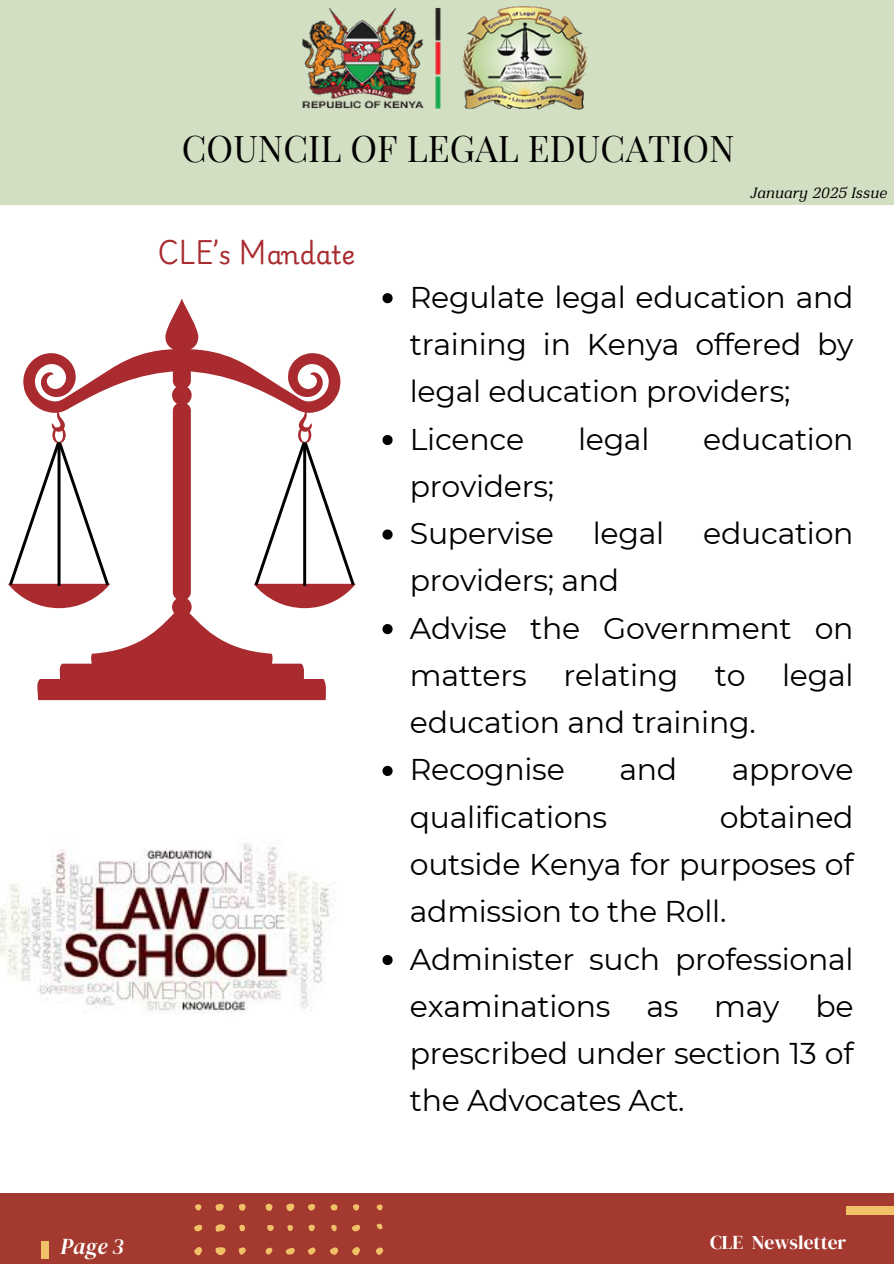
<style>
.page{position:relative;width:894px;height:1264px;background:#fff}
.page>*{position:absolute;margin:0;border:0;box-sizing:border-box;transform-origin:0 0}
.t1{font:36px "Playfair Display SC";color:#000}
.t2{font:30px/47.2px "Montserrat";letter-spacing:-.01em;color:#000;text-align:justify}
.t3{font:25.5px "Playwrite US Modern";color:#a92b2f}
.t4{font:italic 22.5px "DM Serif Display";color:#fff}
.t5{font:19.5px "DM Serif Display";color:#fff}
.t6{font:italic 16.5px "Montnapha";color:#000}
</style>
<div class="page">
<div style="left:0;top:0;width:893px;height:205px;background:#d3dfc2"></div>
<div style="left:0;top:1193px;width:893px;height:70px;background:#a43a2f"></div>
<div style="left:41px;top:1241px;width:8px;height:18px;background:#f1c167"></div>
<div style="left:846px;top:1206px;width:47px;height:8px;background:#f1c167"></div>
<svg style="left:215px;top:1247px;width:10px;height:8px"></svg>
<svg style="left:215px;top:1224px;width:10px;height:8px"></svg>
<svg style="left:286px;top:1247px;width:9px;height:7px"></svg>
<svg style="left:352px;top:1247px;width:8px;height:8px"></svg>
<svg style="left:330px;top:1247px;width:8px;height:7px"></svg>
<svg style="left:286px;top:1203px;width:8px;height:8px"></svg>
<svg style="left:307px;top:1247px;width:8px;height:7px"></svg>
<svg style="left:376px;top:1247px;width:7px;height:7px"></svg>
<svg style="left:238px;top:1247px;width:8px;height:7px"></svg>
<svg style="left:215px;top:1203px;width:9px;height:7px"></svg>
<svg style="left:352px;top:1224px;width:8px;height:7px"></svg>
<svg style="left:265px;top:1247px;width:7px;height:7px"></svg>
<svg style="left:265px;top:1203px;width:7px;height:7px"></svg>
<svg style="left:239px;top:1204px;width:6px;height:6px"></svg>
<svg style="left:308px;top:1204px;width:7px;height:6px"></svg>
<svg style="left:330px;top:1204px;width:7px;height:6px"></svg>
<svg style="left:267px;top:1225px;width:7px;height:6px"></svg>
<svg style="left:308px;top:1224px;width:7px;height:7px"></svg>
<svg style="left:239px;top:1224px;width:6px;height:7px"></svg>
<svg style="left:353px;top:1204px;width:6px;height:6px"></svg>
<svg style="left:194px;top:1247px;width:8px;height:8px"></svg>
<svg style="left:194px;top:1224px;width:8px;height:7px"></svg>
<svg style="left:195px;top:1204px;width:6px;height:6px"></svg>
<svg style="left:331px;top:1224px;width:5px;height:7px"></svg>
<svg style="left:287px;top:1225px;width:6px;height:5px"></svg>
<svg style="left:376px;top:1204px;width:6px;height:6px"></svg>
<svg style="left:376px;top:1223px;width:6px;height:6px"></svg>
<img style="left:301px;top:6px;width:287px;height:104px">
<svg style="left:8px;top:298px;width:347px;height:402px"></svg>
<svg style="left:382px;top:293px;width:10px;height:10px"></svg>
<svg style="left:382px;top:435px;width:10px;height:10px"></svg>
<svg style="left:382px;top:529px;width:10px;height:10px"></svg>
<svg style="left:382px;top:624px;width:10px;height:10px"></svg>
<svg style="left:382px;top:765px;width:10px;height:11px"></svg>
<svg style="left:382px;top:955px;width:10px;height:10px"></svg>
<img style="left:0;top:843px;width:336px;height:171px">
<p class="t1" style="left:182px;top:123px;width:554px">COUNCIL OF LEGAL EDUCATION</p>
<p class="t3" style="left:157px;top:240px;width:199px">CLE’s Mandate</p>
<h1 class="t6" style="left:750px;top:183px;width:138px">January 2025 Issue</h1>
<p class="t2" style="left:410px;top:273px;width:445px">Regulate legal education and training in Kenya offered by legal education providers;</p>
<p class="t2" style="left:410px;top:415px;width:116px">Licence</p>
<p class="t2" style="left:578px;top:415px;width:73px">legal</p>
<p class="t2" style="left:703px;top:415px;width:152px">education</p>
<p class="t2" style="left:410px;top:462px;width:146px">providers;</p>
<p class="t2" style="left:410px;top:509px;width:145px">Supervise</p>
<p class="t2" style="left:592px;top:509px;width:73px">legal</p>
<p class="t2" style="left:703px;top:509px;width:152px">education</p>
<p class="t2" style="left:410px;top:557px;width:211px">providers; and</p>
<p class="t2" style="left:410px;top:604px;width:445px">Advise the Government on matters relating to legal education and training.</p>
<p class="t2" style="left:410px;top:746px;width:156px">Recognise</p>
<p class="t2" style="left:619px;top:746px;width:59px">and</p>
<p class="t2" style="left:731px;top:746px;width:123px">approve</p>
<p class="t2" style="left:410px;top:793px;width:199px">qualifications</p>
<p class="t2" style="left:410px;top:793px;width:445px;text-indent:310px">obtained outside Kenya for purposes of admission to the Roll.</p>
<p class="t2" style="left:410px;top:935px;width:445px">Administer such professional examinations as may be prescribed under section 13 of the Advocates Act.</p>
<p class="t4" style="left:60px;top:1230px;width:65px">Page 3</p>
<h3 class="t5" style="left:710px;top:1228px;width:137px">CLE Newsletter</h3>
</div>
